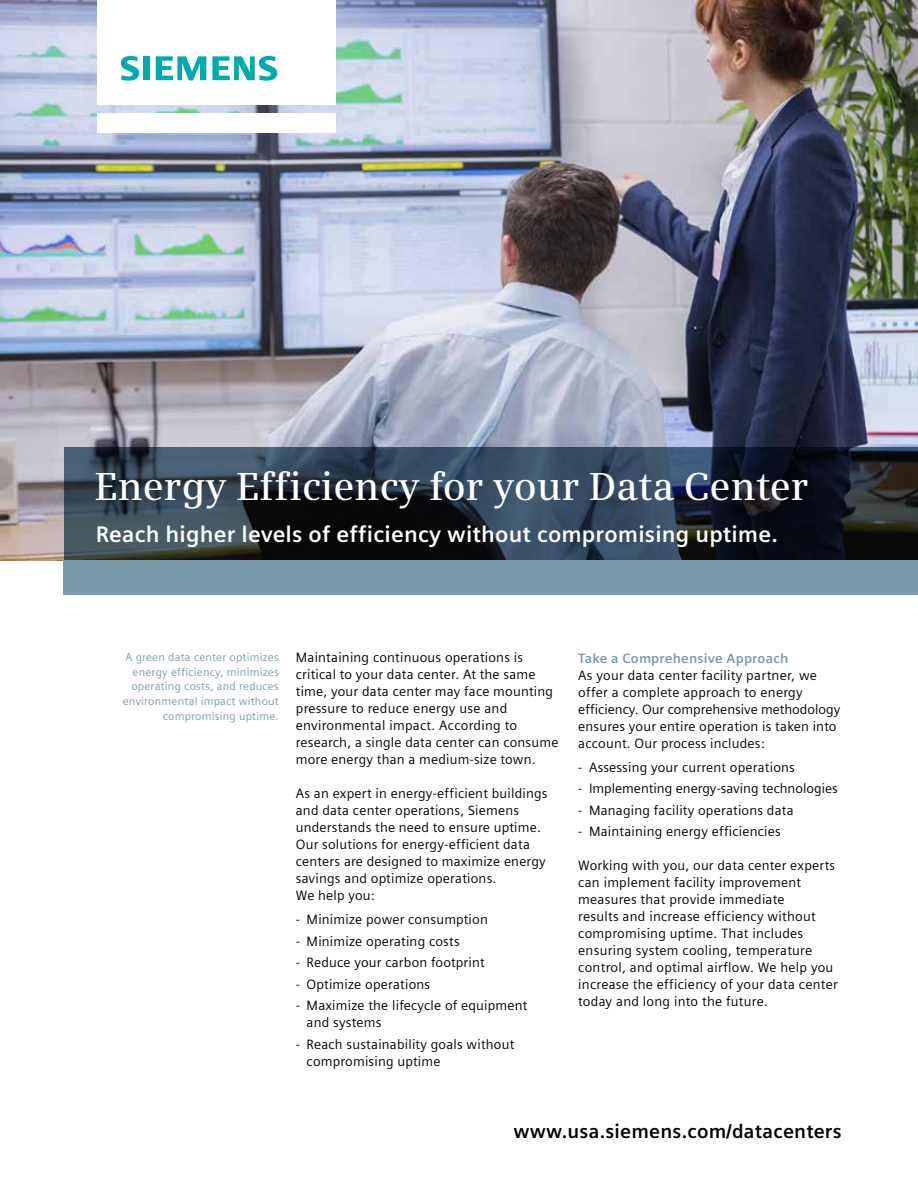
<style>
.page{position:relative;width:918px;height:1188px;background:#fff}
.page>*{position:absolute;margin:0;border:0;box-sizing:border-box;transform-origin:0 0}
.t1{font:600 39px "Siemens Serif";color:#fff}
.t2{font:700 22.5px "Siemens Sans";letter-spacing:.01em;color:#fff}
.t3{font:700 19.5px "Siemens Sans";letter-spacing:.01em;color:#000}
.t4{font:13.5px/17px "Siemens Sans";letter-spacing:.015em;color:#000}
.t5{font:700 13.5px "Siemens Sans";letter-spacing:.015em;color:#7b9aa9}
.t6{font:11.25px/14.9px "Siemens Sans";letter-spacing:.02em;color:#7b9aa9;text-align:right}
</style>
<div class="page">
<img style="left:0;top:0;width:918px;height:561px">
<div style="left:98px;top:114px;width:238px;height:19px;background:#fff"></div>
<div style="left:98px;top:0;width:238px;height:104px;background:#fff"></div>
<svg style="left:121px;top:56px;width:18px;height:25px"></svg>
<div style="left:143px;top:56px;width:7px;height:24px;background:#00aaad"></div>
<svg style="left:156px;top:56px;width:50px;height:24px"></svg>
<svg style="left:212px;top:56px;width:65px;height:25px"></svg>
<svg style="left:64px;top:447px;width:854px;height:114px;background:#273340"></svg>
<div style="left:64px;top:561px;width:854px;height:34px;background:#7b9aa9"></div>
<h1 class="t1" style="left:95px;top:463px;width:715px">Energy Efficiency for your Data Center</h1>
<h2 class="t2" style="left:96px;top:522px;width:684px">Reach higher levels of efficiency without compromising uptime.</h2>
<p class="t4" style="left:296px;top:649px;width:264px">Maintaining continuous operations is critical to your data center. At the same time, your data center may face mounting pressure to reduce energy use and environmental impact. According to research, a single data center can consume more energy than a medium-size town.</p>
<p class="t4" style="left:296px;top:785px;width:253px">As an expert in energy-efficient buildings and data center operations, Siemens understands the need to ensure uptime.<br>Our solutions for energy-efficient data centers are designed to maximize energy savings and optimize operations.<br>We help you:</p>
<p class="t4" style="left:296px;top:911px;width:194px">- Minimize power consumption</p>
<p class="t4" style="left:296px;top:933px;width:165px">- Minimize operating costs</p>
<p class="t4" style="left:296px;top:954px;width:190px">- Reduce your carbon footprint</p>
<p class="t4" style="left:296px;top:976px;width:136px">- Optimize operations</p>
<p class="t4" style="left:307px;top:997px;width:222px;text-indent:-11px">- Maximize the lifecycle of equipment and systems</p>
<p class="t4" style="left:307px;top:1036px;width:209px;text-indent:-11px">- Reach sustainability goals without compromising uptime</p>
<p class="t6" style="left:123px;top:649px;width:158px">A green data center optimizes energy efficiency, minimizes operating costs, and reduces environmental impact without compromising uptime.</p>
<p class="t5" style="left:578px;top:650px;width:212px">Take a Comprehensive Approach</p>
<p class="t4" style="left:578px;top:667px;width:264px">As your data center facility partner, we offer a complete approach to energy efficiency. Our comprehensive methodology ensures your entire operation is taken into account. Our process includes:</p>
<p class="t4" style="left:578px;top:759px;width:218px">- Assessing your current operations</p>
<p class="t4" style="left:578px;top:780px;width:261px">- Implementing energy-saving technologies</p>
<p class="t4" style="left:578px;top:802px;width:217px">- Managing facility operations data</p>
<p class="t4" style="left:578px;top:823px;width:204px">- Maintaining energy efficiencies</p>
<p class="t4" style="left:578px;top:857px;width:261px">Working with you, our data center experts can implement facility improvement measures that provide immediate<br>results and increase efficiency without compromising uptime. That includes ensuring system cooling, temperature control, and optimal airflow. We help you increase the efficiency of your data center today and long into the future.</p>
<h3 class="t3" style="left:513px;top:1120px;width:330px">www.usa.siemens.com/datacenters</h3>
</div>
